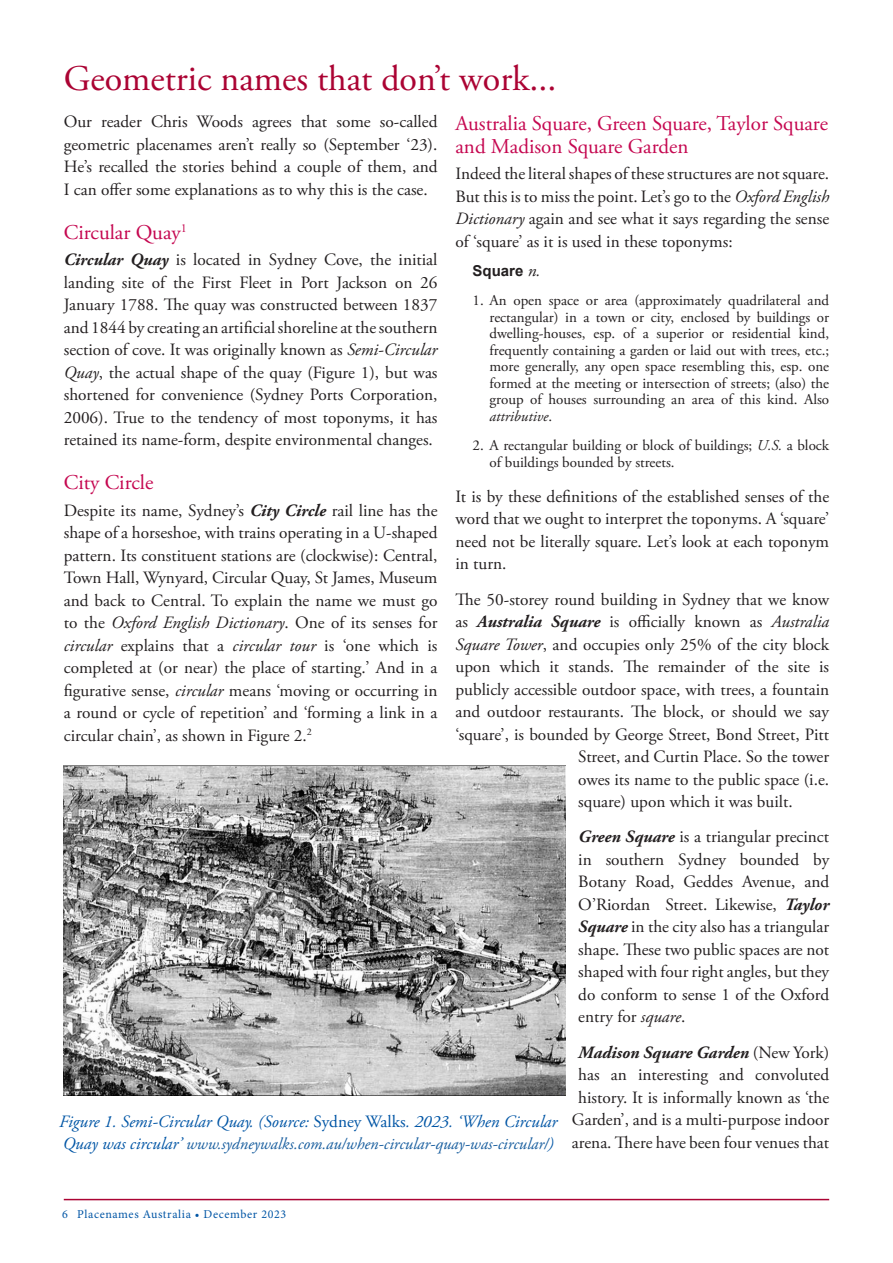
<style>
.page{position:relative;width:893px;height:1263px;background:#fff}
.page>*{position:absolute;margin:0;border:0;box-sizing:border-box;transform-origin:0 0}
.heading{font:36px "Adobe Garamond Pro";color:#ab0333}
.subheading{font:21px/22.5px "Adobe Garamond Pro";color:#c50750}
.text{font:17.25px/22.5px "Adobe Garamond Pro";color:#231f20;text-align:justify}
.t1{font:italic 17.25px "Adobe Garamond Pro";color:#0155a5}
.t2{font:italic 16.5px "Adobe Garamond Pro";color:#175d9e}
.text-2{font:15px/16.5px "Adobe Garamond Pro";color:#231f20;text-align:justify}
.text-3{font:700 15px "Arial";color:#231f20}
.t3{font:12px "Minion Pro";letter-spacing:.05em;color:#0155a5}
.s1{font-weight:700;font-style:italic}
.s2{font-style:italic}
.s3{font-family:"Adobe Garamond Pro";font-weight:400;font-style:italic;font-size:17.25px}
.s4{font-style:normal}
.s5{font-size:17.25px;color:#0155a5}
</style>
<div class="page">
<hr style="left:64px;top:1199px;width:765px;height:1px;background:#ab0333">
<img style="left:64px;top:765px;width:502px;height:330px">
<p class="heading" style="left:64px;top:57px;width:494px">Geometric names that don’t work...</p>
<p class="text" style="left:64px;top:111px;width:375px">Our reader Chris Woods agrees that some so-called geometric placenames aren’t really so (September ‘23).<br>He’s recalled the stories behind a couple of them, and I can offer some explanations as to why this is the case.</p>
<p class="subheading" style="left:64px;top:221px;width:125px">Circular Quay<sup>1</sup></p>
<p class="text" style="left:64px;top:249px;width:375px"><span class="s1">Circular Quay</span> is located in Sydney Cove, the initial landing site of the First Fleet in Port Jackson on 26<br>January 1788. The quay was constructed between 1837 and 1844 by creating an artificial shoreline at the southern section of cove. It was originally known as <span class="s2">Semi-Circular Quay</span>, the actual shape of the quay (Figure 1), but was shortened for convenience (Sydney Ports Corporation, 2006). True to the tendency of most toponyms, it has retained its name-form, despite environmental changes.</p>
<p class="subheading" style="left:64px;top:472px;width:91px">City Circle</p>
<p class="text" style="left:64px;top:500px;width:375px">Despite its name, Sydney’s <span class="s1">City Circle</span> rail line has the shape of a horseshoe, with trains operating in a U-shaped pattern. Its constituent stations are (clockwise): Central, Town Hall, Wynyard, Circular Quay, St James, Museum and back to Central. To explain the name we must go to the <span class="s2">Oxford English Dictionary</span>. One of its senses for <span class="s2">circular</span> explains that a <span class="s2">circular tour</span> is ‘one which is completed at (or near) the place of starting.’ And in a figurative sense, <span class="s2">circular</span> means ‘moving or occurring in a round or cycle of repetition’ and ‘forming a link in a circular chain’, as shown in Figure 2.<sup>2</sup></p>
<p class="subheading" style="left:455px;top:113px;width:374px">Australia Square, Green Square, Taylor Square and Madison Square Garden</p>
<p class="text" style="left:455px;top:163px;width:375px">Indeed the literal shapes of these structures are not square.<br>But this is to miss the point. Let’s go to the <span class="s2">Oxford English Dictionary</span> again and see what it says regarding the sense of ‘square’ as it is used in these toponyms:</p>
<p class="text-3" style="left:472px;top:261px;width:70px">Square <span class="s3">n.</span></p>
<p class="text-2" style="left:489px;top:293px;width:341px;text-indent:-17px">1. An open space or area (approximately quadrilateral and rectangular) in a town or city, enclosed by buildings or dwelling-houses, esp. of a superior or residential kind, frequently containing a garden or laid out with trees, etc.; more generally, any open space resembling this, esp. one formed at the meeting or intersection of streets; (also) the group of houses surrounding an area of this kind. Also <span class="s2">attributive</span>.</p>
<p class="text-2" style="left:489px;top:438px;width:341px;text-indent:-17px">2. A rectangular building or block of buildings; <span class="s2">U.S.</span> a block of buildings bounded by streets.</p>
<p class="text" style="left:455px;top:486px;width:375px">It is by these definitions of the established senses of the word that we ought to interpret the toponyms. A ‘square’ need not be literally square. Let’s look at each toponym in turn.</p>
<p class="text" style="left:455px;top:588px;width:376px">The 50-storey round building in Sydney that we know</p>
<p class="text" style="left:455px;top:611px;width:375px">as <span class="s1">Australia Square</span> is officially known as <span class="s2">Australia</span></p>
<p class="text" style="left:455px;top:633px;width:375px"><span class="s2">Square Tower</span>, and occupies only 25% of the city block</p>
<p class="text" style="left:455px;top:656px;width:375px">upon which it stands. The remainder of the site is</p>
<p class="text" style="left:455px;top:678px;width:375px">publicly accessible outdoor space, with trees, a fountain</p>
<p class="text" style="left:455px;top:701px;width:375px">and outdoor restaurants. The block, or should we say</p>
<p class="text" style="left:455px;top:723px;width:375px">‘square’, is bounded by George Street, Bond Street, Pitt</p>
<p class="text" style="left:578px;top:746px;width:252px">Street, and Curtin Place. So the tower</p>
<p class="text" style="left:578px;top:768px;width:252px">owes its name to the public space (i.e.</p>
<p class="text" style="left:578px;top:791px;width:216px">square) upon which it was built.</p>
<p class="text" style="left:578px;top:826px;width:252px"><span class="s1">Green Square</span> is a triangular precinct in southern Sydney bounded by Botany Road, Geddes Avenue, and O’Riordan Street. Likewise, <span class="s1">Taylor Square</span> in the city also has a triangular shape. These two public spaces are not shaped with four right angles, but they do conform to sense 1 of the Oxford entry for <span class="s2">square</span>.</p>
<p class="text" style="left:572px;top:1041px;width:259px;text-align:center"><span class="s1">Madison Square Garden</span> (New York) has an interesting and convoluted history. It is informally known as ‘the Garden’, and is a multi-purpose indoor arena. There have been four venues that</p>
<p class="t1" style="left:59px;top:1111px;width:500px">Figure 1. Semi-Circular Quay. (Source: <span class="s4">Sydney Walks</span>. 2023. ‘When Circular</p>
<p class="t2" style="left:63px;top:1134px;width:492px"><span class="s5">Quay was circular’</span> www.sydneywalks.com.au/when-circular-quay-was-circular/<span class="s5">)</span></p>
<p class="t3" style="left:62px;top:1206px;width:226px">6 Placenames Australia • December 2023</p>
</div>
